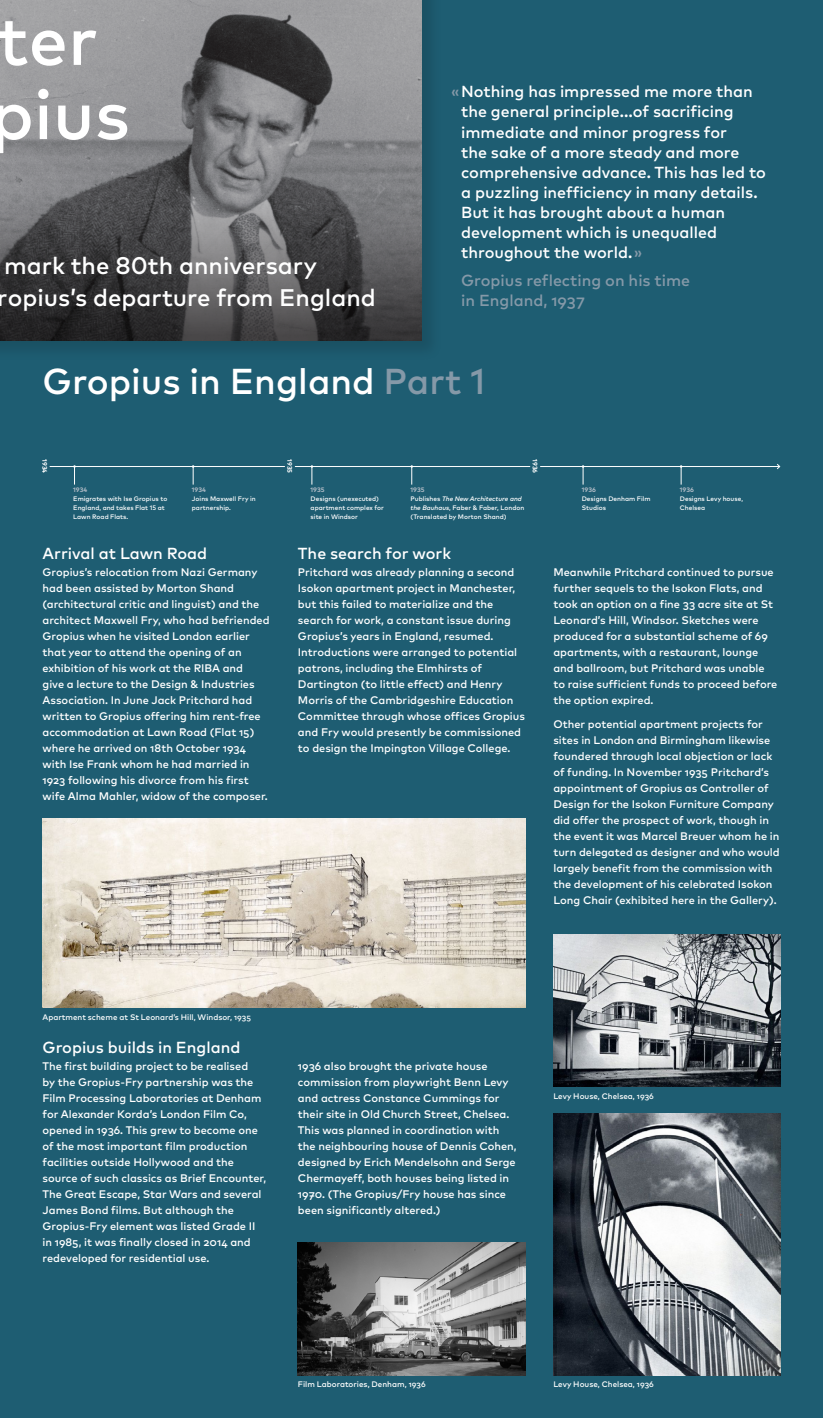
<style>
.page{position:relative;width:823px;height:1418px;background:#fff}
.page>*{position:absolute;margin:0;border:0;box-sizing:border-box;transform-origin:0 0}
.t1{font:500 70px/74.2px "Mark Pro";color:#fff}
.t2{font:500 36px "Mark Pro";color:#fff}
.t3{font:500 24px/32px "Mark Pro";color:#fff}
.t4{font:500 16px/20px "Mark Pro";color:#fff}
.t5{font:500 16px/20px "Mark Pro";color:#8599a8}
.t6{font:500 11px/16px "Mark Pro";color:#fff}
.t7{font:500 8px "Mark Pro";color:#fff}
.t8{font:500 6.5px/9px "Mark Pro";color:#fff}
.t9{font:700 6.5px "Mark Pro";color:#afbac5}
.t10{font:700 6.5px "Mark Pro";color:#fff}
.s1{color:#8599a8}
.s2{font-weight:700;color:#afbac5}
.s3{font-style:italic}
</style>
<div class="page">
<svg style="left:822px;top:0;width:1px;height:1389px"></svg>
<div style="left:0;top:0;width:822px;height:1417px;background:#1e5d72"></div>
<div style="left:0;top:0;width:443px;height:361px;background:#231f20;opacity:.75"></div>
<svg style="left:0;top:0;width:421px;height:340px;background:#6c6b6e"></svg>
<img style="left:298px;top:1242px;width:226px;height:133px">
<img style="left:553px;top:1113px;width:227px;height:262px">
<img style="left:553px;top:934px;width:227px;height:152px">
<hr style="left:44px;top:466px;width:735px;height:1px;background:#fff">
<svg style="left:777px;top:464px;width:3px;height:6px"></svg>
<svg style="left:410px;top:465px;width:3px;height:19px"></svg>
<svg style="left:310px;top:465px;width:3px;height:19px"></svg>
<svg style="left:192px;top:465px;width:2px;height:19px"></svg>
<svg style="left:73px;top:465px;width:3px;height:19px"></svg>
<svg style="left:582px;top:465px;width:2px;height:19px"></svg>
<svg style="left:680px;top:465px;width:2px;height:19px"></svg>
<div style="left:40px;top:462px;width:10px;height:11px;background:#1e5d72"></div>
<div style="left:285px;top:462px;width:10px;height:11px;background:#1e5d72"></div>
<div style="left:530px;top:462px;width:10px;height:11px;background:#1e5d72"></div>
<img style="left:43px;top:818px;width:481px;height:189px">
<h1 class="t1" style="left:-10px;top:-3px;width:141px">ter pius</h1>
<h3 class="t3" style="left:-2px;top:247px;width:379px">mark the 80th anniversary ropius’s departure from England</h3>
<p class="t4" style="left:461px;top:80px;width:306px;text-indent:-10px"><span class="s1">«</span>Nothing has impressed me more than the general principle…of sacrificing immediate and minor progress for<br>the sake of a more steady and more comprehensive advance. This has led to a puzzling inefficiency in many details.<br>But it has brought about a human development which is unequalled throughout the world.<span class="s1">»</span></p>
<h3 class="t5" style="left:461px;top:268px;width:230px">Gropius reflecting on his time in England, 1937</h3>
<h2 class="t2" style="left:43px;top:354px;width:444px">Gropius in England <span class="s1">Part 1</span></h2>
<p class="t10" style="left:50px;top:459px;width:16px;rotate:90deg">1934</p>
<p class="t10" style="left:294px;top:459px;width:16px;rotate:90deg">1935</p>
<p class="t10" style="left:539px;top:459px;width:16px;rotate:90deg">1936</p>
<p class="t9" style="left:73px;top:485px;width:16px">1934</p>
<p class="t8" style="left:73px;top:494px;width:95px">Emigrates with Ise Gropius to<br>England, and takes Flat 15 at<br>Lawn Road Flats.</p>
<p class="t9" style="left:192px;top:485px;width:16px">1934</p>
<p class="t8" style="left:192px;top:494px;width:65px">Joins Maxwell Fry in partnership.</p>
<p class="t9" style="left:310px;top:485px;width:16px">1935</p>
<p class="t8" style="left:310px;top:494px;width:75px">Designs (unexecuted) apartment complex for site in Windsor</p>
<p class="t8" style="left:410px;top:485px;width:115px"><span class="s2">1935<br></span>Publishes <span class="s3">The New Architecture and the Bauhaus</span>, Faber &amp; Faber, London (Translated by Morton Shand)</p>
<p class="t9" style="left:581px;top:485px;width:16px">1936</p>
<p class="t8" style="left:581px;top:494px;width:70px">Designs Denham Film<br>Studios</p>
<p class="t9" style="left:679px;top:485px;width:16px">1936</p>
<p class="t8" style="left:679px;top:494px;width:65px">Designs Levy house,<br>Chelsea</p>
<h3 class="t4" style="left:43px;top:541px;width:166px">Arrival at Lawn Road</h3>
<p class="t6" style="left:43px;top:563px;width:228px">Gropius’s relocation from Nazi Germany had been assisted by Morton Shand (architectural critic and linguist) and the architect Maxwell Fry, who had befriended Gropius when he visited London earlier that year to attend the opening of an exhibition of his work at the RIBA and<br>give a lecture to the Design &amp; Industries Association. In June Jack Pritchard had written to Gropius offering him rent-free accommodation at Lawn Road (Flat 15) where he arrived on 18th October 1934 with Ise Frank whom he had married in 1923 following his divorce from his first wife Alma Mahler, widow of the composer.</p>
<h3 class="t4" style="left:298px;top:541px;width:154px">The search for work</h3>
<p class="t6" style="left:298px;top:563px;width:228px">Pritchard was already planning a second Isokon apartment project in Manchester, but this failed to materialize and the search for work, a constant issue during Gropius’s years in England, resumed.<br>Introductions were arranged to potential patrons, including the Elmhirsts of Dartington (to little effect) and Henry Morris of the Cambridgeshire Education Committee through whose offices Gropius and Fry would presently be commissioned to design the Impington Village College.</p>
<p class="t6" style="left:553px;top:563px;width:225px">Meanwhile Pritchard continued to pursue further sequels to the Isokon Flats, and took an option on a fine 33 acre site at St Leonard’s Hill, Windsor. Sketches were produced for a substantial scheme of 69 apartments, with a restaurant, lounge and ballroom, but Pritchard was unable to raise sufficient funds to proceed before the option expired.</p>
<p class="t6" style="left:553px;top:715px;width:228px">Other potential apartment projects for sites in London and Birmingham likewise foundered through local objection or lack of funding. In November 1935 Pritchard’s appointment of Gropius as Controller of Design for the Isokon Furniture Company did offer the prospect of work, though in the event it was Marcel Breuer whom he in turn delegated as designer and who would largely benefit from the commission with the development of his celebrated Isokon Long Chair (exhibited here in the Gallery).</p>
<p class="t7" style="left:43px;top:1010px;width:210px">Apartment scheme at St Leonard’s Hill, Windsor, 1935</p>
<h3 class="t4" style="left:43px;top:1035px;width:199px">Gropius builds in England</h3>
<p class="t6" style="left:43px;top:1057px;width:225px">The first building project to be realised<br>by the Gropius-Fry partnership was the Film Processing Laboratories at Denham for Alexander Korda’s London Film Co, opened in 1936. This grew to become one of the most important film production facilities outside Hollywood and the source of such classics as Brief Encounter, The Great Escape, Star Wars and several James Bond films. But although the Gropius-Fry element was listed Grade II in 1985, it was finally closed in 2014 and redeveloped for residential use.</p>
<p class="t6" style="left:298px;top:1057px;width:220px">1936 also brought the private house commission from playwright Benn Levy and actress Constance Cummings for their site in Old Church Street, Chelsea.<br>This was planned in coordination with the neighbouring house of Dennis Cohen, designed by Erich Mendelsohn and Serge Chermayeff, both houses being listed in 1970. (The Gropius/Fry house has since been significantly altered.)</p>
<p class="t7" style="left:553px;top:1089px;width:102px">Levy House, Chelsea, 1936</p>
<p class="t7" style="left:298px;top:1378px;width:129px">Film Laboratories, Denham, 1936</p>
<p class="t7" style="left:553px;top:1378px;width:102px">Levy House, Chelsea, 1936</p>
</div>
